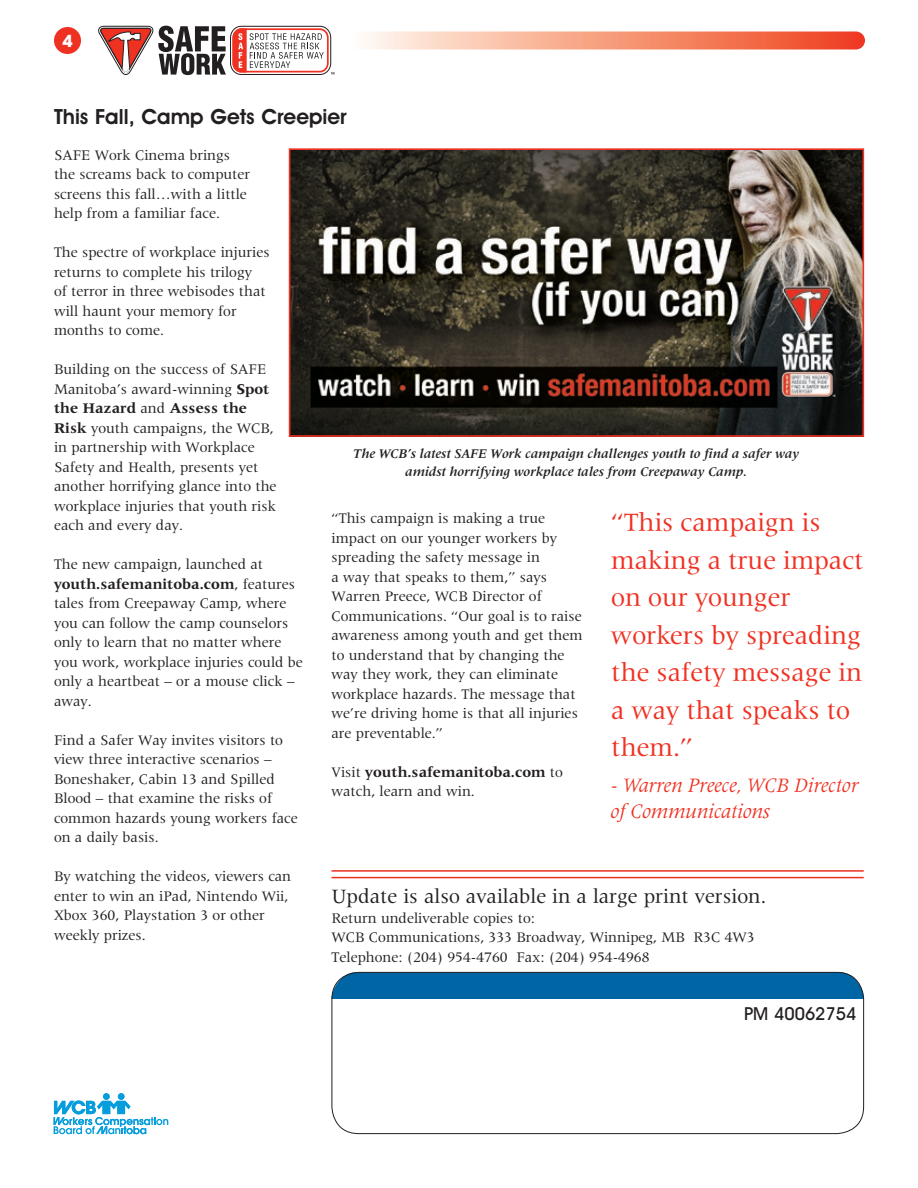
<style>
.page{position:relative;width:918px;height:1188px;background:#fff}
.page>*{position:absolute;margin:0;border:0;box-sizing:border-box;transform-origin:0 0}
.t1{font:27px/37.5px "Latin 725 BT";color:#ef3122}
.t2{font:21px "Latin 725 BT";color:#231f20}
.t3{font:italic 21px/25.2px "Latin 725 BT";color:#ef3122}
.t4{font:600 21px "Avant Garde IT Cby BT";color:#231f20}
.t5{font:500 18px "Avant Garde IT Cby BT";color:#231f20}
.t6{font:15px/19.5px "Latin 725 BT";color:#231f20}
.t7{font:italic 700 13.5px/18px "Latin 725 BT";color:#231f20;text-align:center}
.s1{font-weight:700}
</style>
<div class="page">
<hr style="left:332px;top:870px;width:532px;height:2px;background:#ef3122">
<hr style="left:332px;top:877px;width:532px;height:1px;background:#ef3122">
<div style="left:230px;top:26px;width:101px;height:49px;border:1px solid #231f20;border-radius:11px"></div>
<div style="left:232px;top:28px;width:97px;height:45px;border:2px solid #ef3122;border-radius:8px"></div>
<svg style="left:232px;top:27px;width:92px;height:46px"></svg>
<svg style="left:98px;top:26px;width:128px;height:49px"></svg>
<div style="left:350px;top:32px;width:515px;height:18px;background:linear-gradient(to right,#fffcee,#ee3e16);border-radius:9px"></div>
<div style="left:54px;top:27px;width:27px;height:27px;background:#ef3122;border-radius:50%"></div>
<img style="left:292px;top:151px;width:569px;height:283px">
<div style="left:289px;top:148px;width:575px;height:289px;border:2px solid #ef3122"></div>
<div style="left:332px;top:972px;width:532px;height:27px;background:#0065a4"></div>
<div style="left:332px;top:972px;width:532px;height:162px;border:1px solid #231f20;border-radius:27px"></div>
<div style="left:103px;top:1093px;width:7px;height:7px;background:#069ddc;border-radius:50%"></div>
<div style="left:118px;top:1093px;width:6px;height:7px;background:#069ddc;border-radius:50%"></div>
<svg style="left:54px;top:1101px;width:114px;height:33px"></svg>
<h2 class="t4" style="left:54px;top:104px;width:294px">This Fall, Camp Gets Creepier</h2>
<p class="t6" style="left:54px;top:145px;width:198px">SAFE Work Cinema brings the screams back to computer screens this fall…with a little help from a familiar face.</p>
<p class="t6" style="left:54px;top:243px;width:217px">The spectre of workplace injuries returns to complete his trilogy<br>of terror in three webisodes that will haunt your memory for months to come.</p>
<p class="t6" style="left:54px;top:360px;width:224px">Building on the success of SAFE<br>Manitoba’s award-winning <span class="s1">Spot the Hazard</span> and <span class="s1">Assess the<br>Risk</span> youth campaigns, the WCB, in partnership with Workplace<br>Safety and Health, presents yet another horrifying glance into the workplace injuries that youth risk each and every day.</p>
<p class="t6" style="left:54px;top:555px;width:251px">The new campaign, launched at <span class="s1">youth.safemanitoba.com</span>, features tales from Creepaway Camp, where you can follow the camp counselors only to learn that no matter where you work, workplace injuries could be only a heartbeat – or a mouse click – away.</p>
<p class="t6" style="left:54px;top:730px;width:245px">Find a Safer Way invites visitors to view three interactive scenarios –<br>Boneshaker, Cabin 13 and Spilled<br>Blood – that examine the risks of common hazards young workers face on a daily basis.</p>
<p class="t6" style="left:54px;top:867px;width:239px">By watching the videos, viewers can enter to win an iPad, Nintendo Wii,<br>Xbox 360, Playstation 3 or other weekly prizes.</p>
<p class="t7" style="left:353px;top:444px;width:448px">The WCB’s latest SAFE Work campaign challenges youth to find a safer way amidst horrifying workplace tales from Creepaway Camp.</p>
<p class="t6" style="left:332px;top:508px;width:253px">“This campaign is making a true impact on our younger workers by spreading the safety message in<br>a way that speaks to them,” says<br>Warren Preece, WCB Director of<br>Communications. “Our goal is to raise awareness among youth and get them to understand that by changing the way they work, they can eliminate workplace hazards. The message that we’re driving home is that all injuries are preventable.”</p>
<p class="t6" style="left:332px;top:762px;width:233px">Visit <span class="s1">youth.safemanitoba.com</span> to watch, learn and win.</p>
<h2 class="t1" style="left:611px;top:504px;width:254px">“This campaign is making a true impact on our younger workers by spreading the safety message in a way that speaks to them.”</h2>
<h3 class="t3" style="left:611px;top:773px;width:249px">- Warren Preece, WCB Director of Communications</h3>
<h3 class="t2" style="left:332px;top:885px;width:436px">Update is also available in a large print version.</h3>
<p class="t6" style="left:332px;top:908px;width:425px">Return undeliverable copies to:<br>WCB Communications, 333 Broadway, Winnipeg, MB R3C 4W3<br>Telephone: (204) 954-4760 Fax: (204) 954-4968</p>
<p class="t5" style="left:744px;top:1003px;width:114px">PM 40062754</p>
</div>
